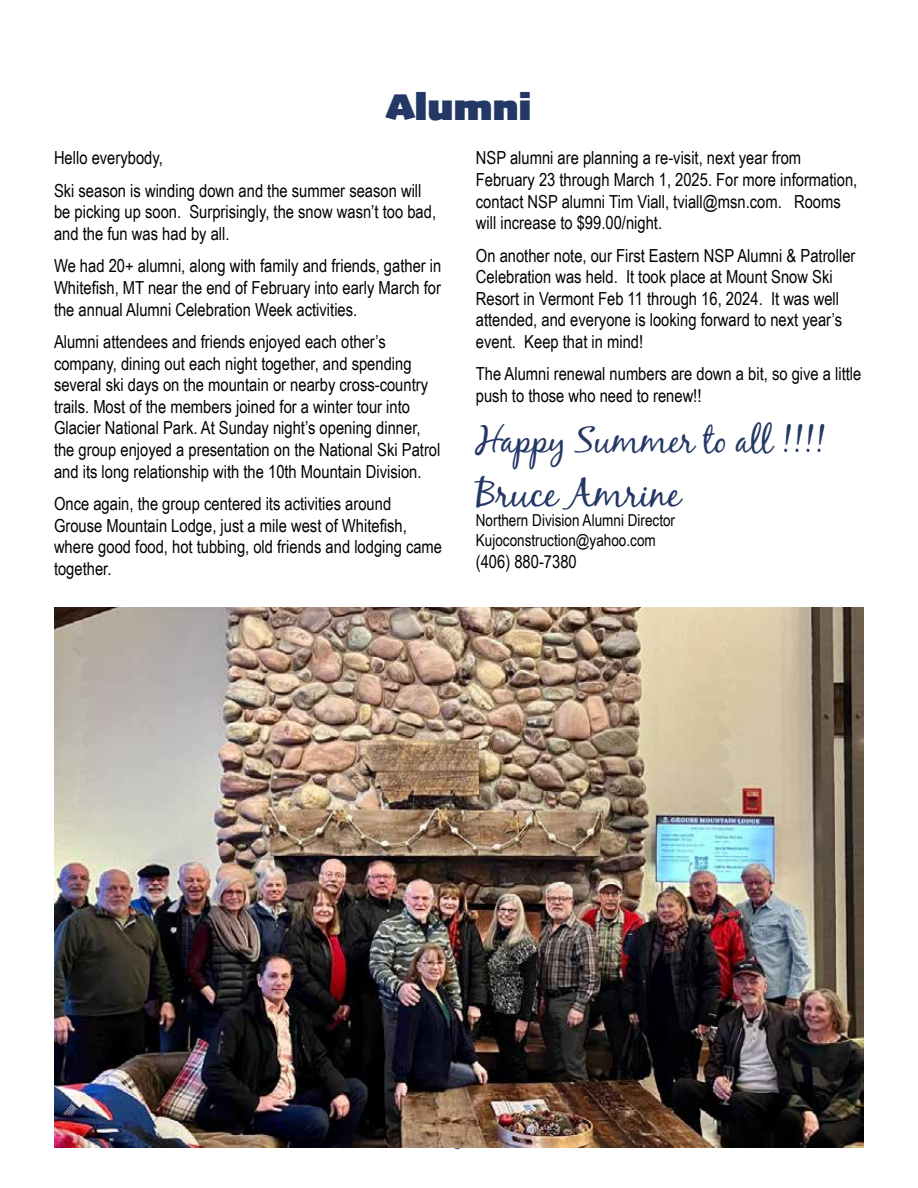
<style>
.page{position:relative;width:918px;height:1188px;background:#fff}
.page>*{position:absolute;margin:0;border:0;box-sizing:border-box;transform-origin:0 0}
.t1{font:39px "Black Jack";letter-spacing:-.005em;color:#243865}
.t2{font:39px "Skia";letter-spacing:-.005em;color:#243865}
.t3{font:36px "Black Jack";letter-spacing:-.005em;color:#243865}
.t4{font:18px/21.6px "Arial Narrow";color:#000}
.t5{font:16.5px/19.8px "Arial Narrow";color:#000}
.t6{font:13.5px "Calibri";color:#243865}
</style>
<div class="page">
<img style="left:54px;top:608px;width:810px;height:539px">
<h1 class="t2" style="left:386px;top:84px;width:147px">Alumni</h1>
<p class="t4" style="left:54px;top:141px;width:369px;line-height:32.4px">Hello everybody,<br>Ski season is winding down and the summer season will</p>
<p class="t4" style="left:54px;top:200px;width:384px">be picking up soon. Surprisingly, the snow wasn’t too bad, and the fun was had by all.</p>
<p class="t4" style="left:54px;top:254px;width:389px;text-align:justify">We had 20+ alumni, along with family and friends, gather in Whitefish, MT near the end of February into early March for the annual Alumni Celebration Week activities.</p>
<p class="t4" style="left:54px;top:330px;width:388px">Alumni attendees and friends enjoyed each other’s company, dining out each night together, and spending several ski days on the mountain or nearby cross-country trails. Most of the members joined for a winter tour into Glacier National Park. At Sunday night’s opening dinner, the group enjoyed a presentation on the National Ski Patrol and its long relationship with the 10th Mountain Division.</p>
<p class="t4" style="left:54px;top:492px;width:390px">Once again, the group centered its activities around Grouse Mountain Lodge, just a mile west of Whitefish, where good food, hot tubbing, old friends and lodging came together.</p>
<p class="t4" style="left:476px;top:146px;width:383px">NSP alumni are planning a re-visit, next year from February 23 through March 1, 2025. For more information, contact NSP alumni Tim Viall, tviall@msn.com. Rooms will increase to $99.00/night.</p>
<p class="t4" style="left:476px;top:244px;width:381px">On another note, our First Eastern NSP Alumni &amp; Patroller Celebration was held. It took place at Mount Snow Ski Resort in Vermont Feb 11 through 16, 2024. It was well attended, and everyone is looking forward to next year’s event. Keep that in mind!</p>
<p class="t4" style="left:476px;top:362px;width:387px">The Alumni renewal numbers are down a bit, so give a little push to those who need to renew!!</p>
<h2 class="t3" style="left:476px;top:419px;width:351px">Happy Summer to all !!!!</h2>
<h1 class="t1" style="left:476px;top:470px;width:206px">Bruce Amrine</h1>
<p class="t5" style="left:476px;top:510px;width:201px">Northern Division Alumni Director<br>Kujoconstruction@yahoo.com</p>
<p class="t4" style="left:476px;top:550px;width:102px">(406) 880-7380</p>
<p class="t6" style="left:454px;top:1135px;width:8px">3</p>
</div>
